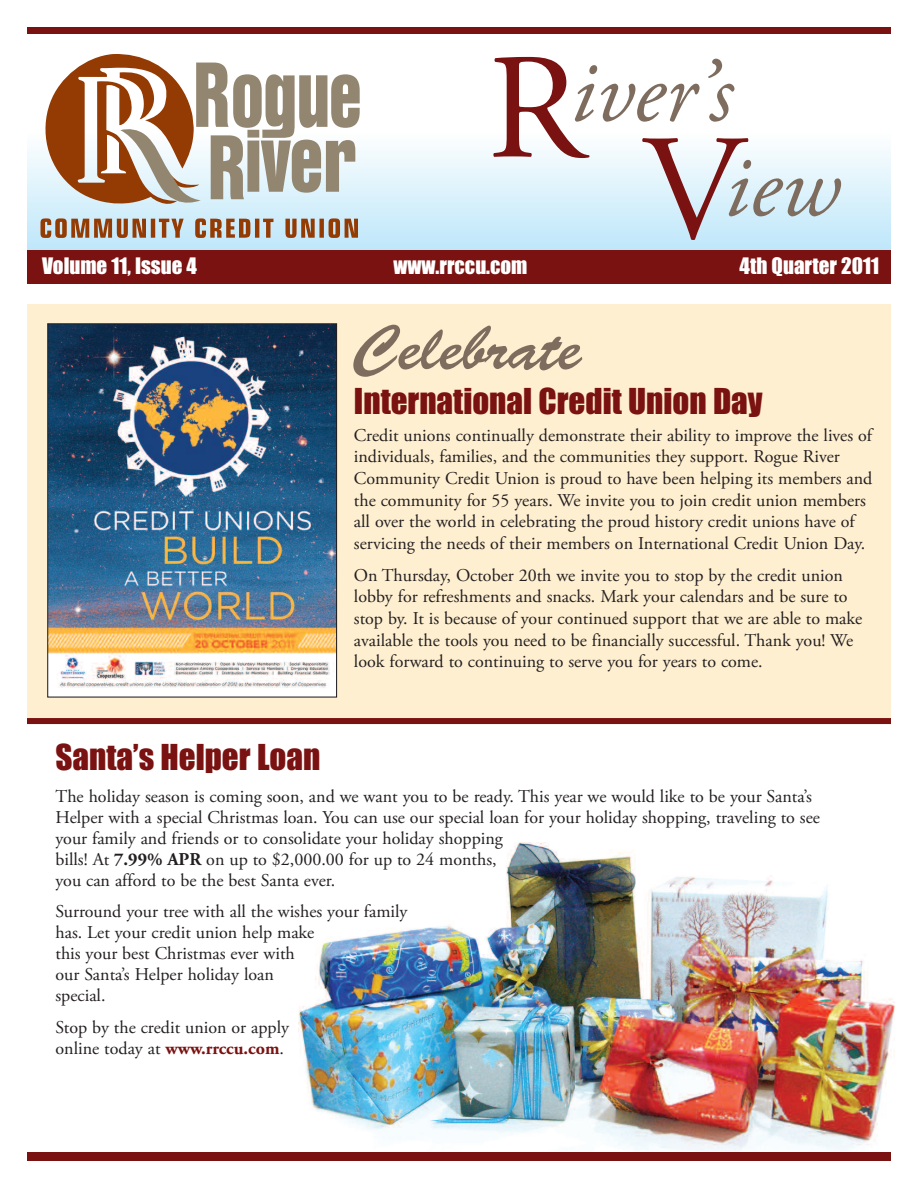
<style>
.page{position:relative;width:918px;height:1188px;background:#fff}
.page>*{position:absolute;margin:0;border:0;box-sizing:border-box;transform-origin:0 0}
.t1{font:italic 90px/94.8px "Adobe Garamond Pro";color:#7e6d5f}
.t2{font:63px "Brush Script Std";color:#7e6d5f}
.t3{font:33px "Impact";color:#7a1211}
.t4{font:21px "Impact";color:#fff}
.t5{font:18px/21.6px "Adobe Garamond Pro";color:#231f20}
.s1{font-style:normal;font-size:150px;color:#7a1211}
.s2{font-weight:700}
.s3{font-weight:700;color:#7a1211}
</style>
<div class="page">
<div style="left:27px;top:304px;width:864px;height:416px;background:#feefd0"></div>
<img style="left:299px;top:842px;width:596px;height:310px">
<svg style="left:27px;top:149px;width:864px;height:101px;background:#d7f0fb"></svg>
<div style="left:27px;top:250px;width:864px;height:34px;background:#7a1211"></div>
<svg style="left:40px;top:54px;width:320px;height:155px"></svg>
<svg style="left:40px;top:218px;width:106px;height:20px;background:#aa846a"></svg>
<hr style="left:151px;top:219px;width:4px;height:19px;background:#933b03">
<svg style="left:159px;top:219px;width:25px;height:19px"></svg>
<svg style="left:195px;top:218px;width:55px;height:20px"></svg>
<hr style="left:255px;top:219px;width:4px;height:19px;background:#933b03">
<svg style="left:263px;top:219px;width:10px;height:19px"></svg>
<svg style="left:285px;top:219px;width:30px;height:19px"></svg>
<div style="left:319px;top:219px;width:5px;height:19px;background:#933b03"></div>
<svg style="left:329px;top:218px;width:29px;height:20px"></svg>
<div style="left:27px;top:27px;width:864px;height:7px;background:#7a1211"></div>
<img style="left:49px;top:325px;width:286px;height:371px">
<div style="left:47px;top:323px;width:290px;height:375px;border:1px solid #231f20"></div>
<div style="left:27px;top:1152px;width:864px;height:9px;background:#7a1211"></div>
<div style="left:27px;top:718px;width:864px;height:6px;background:#7a1211"></div>
<h1 class="t1" style="left:643px;top:53px;width:198px;text-indent:-155px"><span class="s1">R</span>iver’s<br><span class="s1">V</span>iew</h1>
<p class="t4" style="left:42px;top:254px;width:157px">Volume 11, Issue 4</p>
<p class="t4" style="left:393px;top:254px;width:136px">www.rrccu.com</p>
<p class="t4" style="left:740px;top:254px;width:141px">4th Quarter 2011</p>
<h2 class="t2" style="left:354px;top:325px;width:229px">Celebrate</h2>
<h3 class="t3" style="left:354px;top:383px;width:410px">International Credit Union Day</h3>
<p class="t5" style="left:354px;top:426px;width:520px">Credit unions continually demonstrate their ability to improve the lives of individuals, families, and the communities they support. Rogue River Community Credit Union is proud to have been helping its members and the community for 55 years. We invite you to join credit union members all over the world in celebrating the proud history credit unions have of servicing the needs of their members on International Credit Union Day.</p>
<p class="t5" style="left:354px;top:566px;width:510px">On Thursday, October 20th we invite you to stop by the credit union lobby for refreshments and snacks. Mark your calendars and be sure to stop by. It is because of your continued support that we are able to make available the tools you need to be financially successful. Thank you! We look forward to continuing to serve you for years to come.</p>
<h3 class="t3" style="left:56px;top:739px;width:266px">Santa’s Helper Loan</h3>
<p class="t5" style="left:55px;top:787px;width:766px;line-height:21px">The holiday season is coming soon, and we want you to be ready. This year we would like to be your Santa’s Helper with a special Christmas loan. You can use our special loan for your holiday shopping, traveling to see your family and friends or to consolidate your holiday shopping<br>bills! At <span class="s2">7.99% APR</span> on up to $2,000.00 for up to 24 months,<br>you can afford to be the best Santa ever.</p>
<p class="t5" style="left:55px;top:902px;width:354px;line-height:21px">Surround your tree with all the wishes your family has. Let your credit union help make<br>this your best Christmas ever with<br>our Santa’s Helper holiday loan<br>special.</p>
<p class="t5" style="left:55px;top:1018px;width:235px;line-height:21px">Stop by the credit union or apply online today at <span class="s3">www.rrccu.com</span>.</p>
</div>
